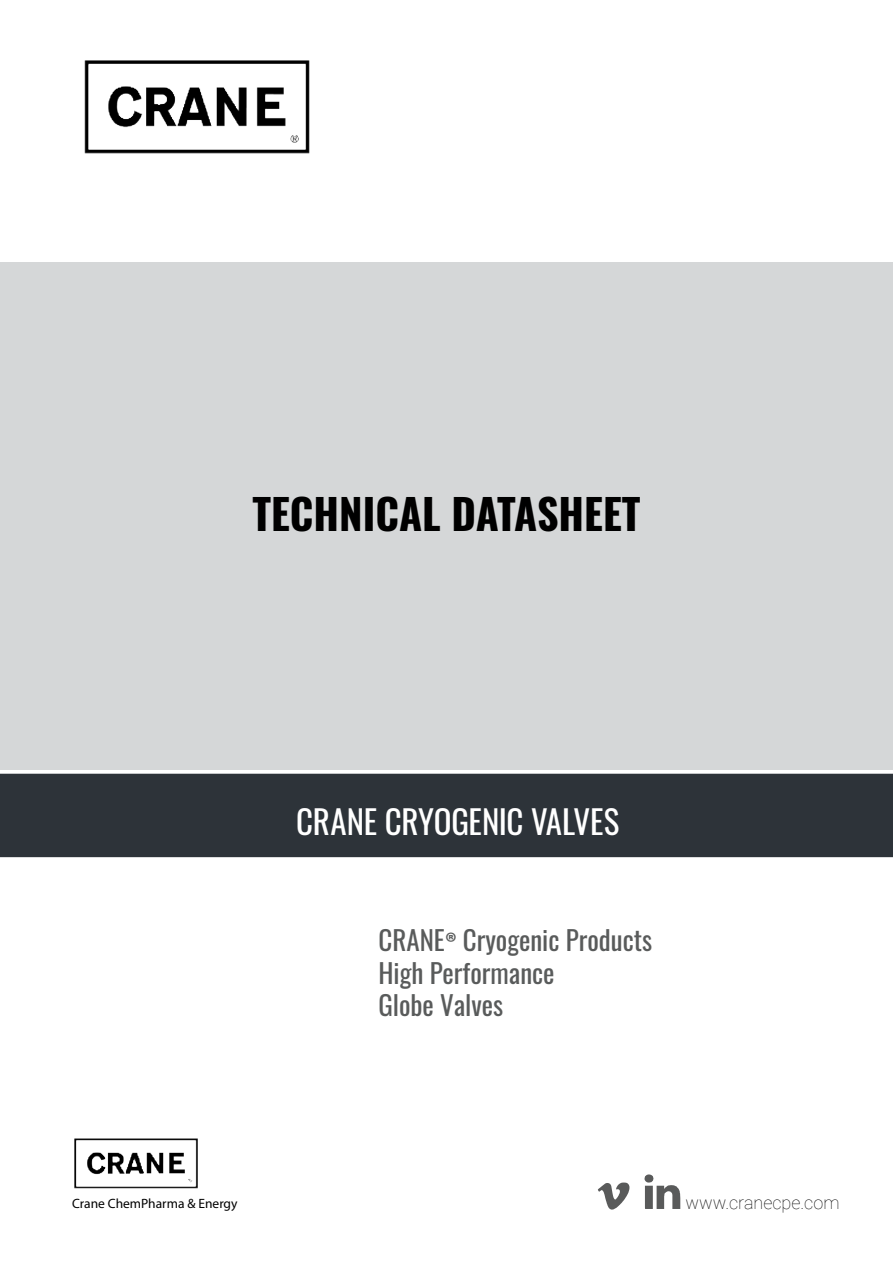
<style>
.page{position:relative;width:893px;height:1263px;background:#fff}
.page>*{position:absolute;margin:0;border:0;box-sizing:border-box;transform-origin:0 0}
.t1{font:700 42px "Oswald";color:#000}
.t2{font:33px "Oswald";letter-spacing:-.01em;color:#fff}
.t3{font:27px/32.4px "Oswald";color:#595b5b}
.t4{font:100 18px "Roboto";color:#000}
.t5{font:13.5px "Myriad Pro";color:#000}
.s1{font-family:"Myriad Pro";font-weight:700}
</style>
<div class="page">
<div style="left:0;top:262px;width:893px;height:508px;background:#d5d7d8"></div>
<div style="left:0;top:774px;width:893px;height:83px;background:#2d3339"></div>
<svg style="left:598px;top:1182px;width:31px;height:27px"></svg>
<svg style="left:645px;top:1174px;width:35px;height:35px"></svg>
<img style="left:74px;top:1138px;width:124px;height:51px">
<img style="left:84px;top:60px;width:226px;height:94px">
<h1 class="t1" style="left:252px;top:492px;width:389px">TECHNICAL DATASHEET</h1>
<p class="t2" style="left:296px;top:792px;width:325px">CRANE CRYOGENIC VALVES</p>
<p class="t3" style="left:378px;top:922px;width:275px">CRANE<span class="s1">®</span> Cryogenic Products<br>High Performance<br>Globe Valves</p>
<p class="t5" style="left:72px;top:1195px;width:167px">Crane ChemPharma &amp; Energy</p>
<p class="t4" style="left:685px;top:1190px;width:155px">www.cranecpe.com</p>
</div>
